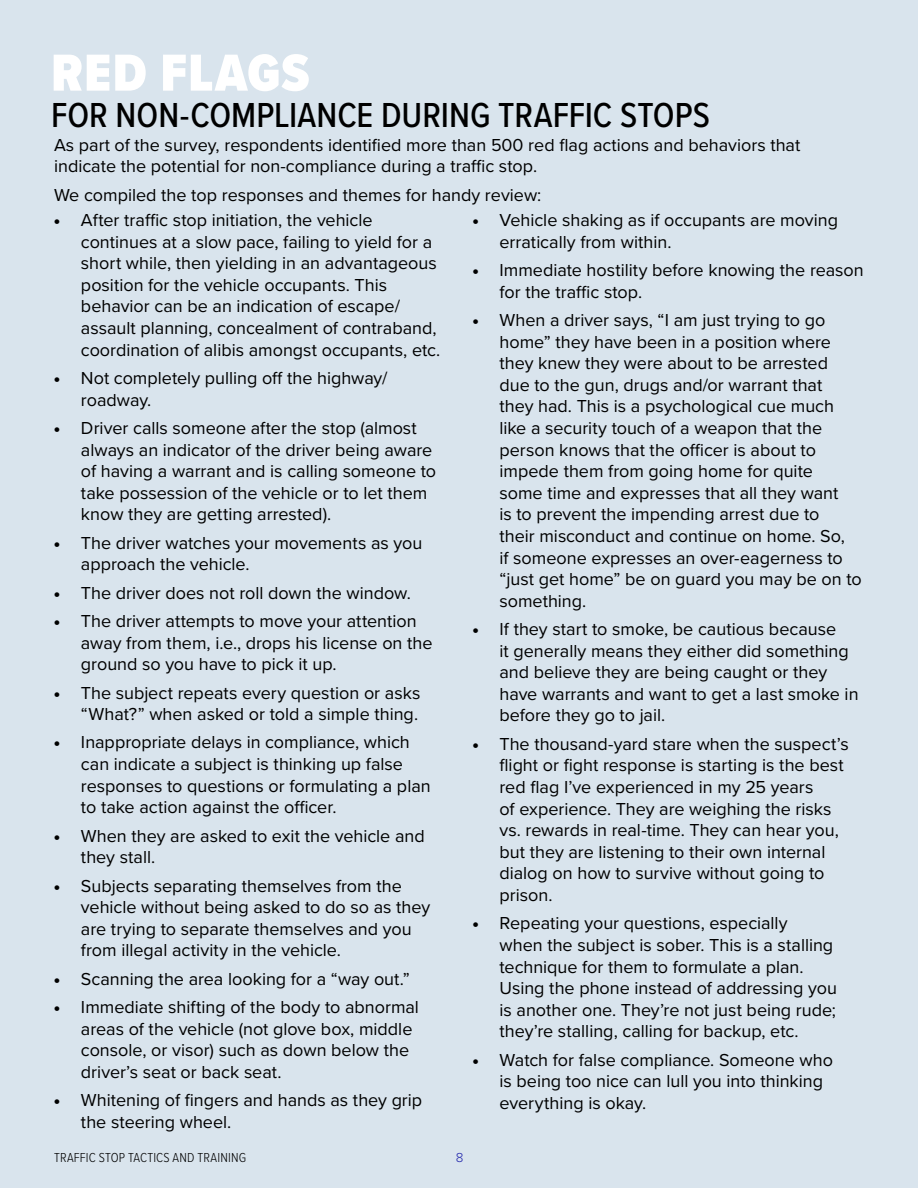
<style>
.page{position:relative;width:918px;height:1188px;background:#d9e4ed}
.page>*{position:absolute;margin:0;border:0;box-sizing:border-box;transform-origin:0 0}
.t1{font:900 54px "Proxima Nova Cond";letter-spacing:.02em;color:#fff}
.t2{font:500 36px "Proxima Nova Cond";color:#000}
.t3{font:18px/21.6px "Proxima Nova";color:#000}
.t4{font:300 13.5px "Proxima Nova Cond";letter-spacing:.01em;color:#000}
.t5{font:300 13.5px "Proxima Nova";color:#1e22aa}
.s1{font-weight:900}
</style>
<div class="page">
<h1 class="t1" style="left:51px;top:33px;width:260px">RED FLAGS</h1>
<h2 class="t2" style="left:51px;top:88px;width:660px">FOR NON-COMPLIANCE DURING TRAFFIC STOPS</h2>
<p class="t3" style="left:54px;top:133px;width:748px">As part of the survey, respondents identified more than 500 red flag actions and behaviors that indicate the potential for non-compliance during a traffic stop.</p>
<p class="t3" style="left:54px;top:183px;width:489px">We compiled the top responses and themes for handy review:</p>
<p class="t3" style="left:81px;top:208px;width:361px;text-indent:-27px"><span class="s1">•</span> After traffic stop initiation, the vehicle continues at a slow pace, failing to yield for a short while, then yielding in an advantageous position for the vehicle occupants. This behavior can be an indication of escape/ assault planning, concealment of contraband, coordination of alibis amongst occupants, etc.</p>
<p class="t3" style="left:81px;top:366px;width:308px;text-indent:-27px"><span class="s1">•</span> Not completely pulling off the highway/ roadway.</p>
<p class="t3" style="left:81px;top:416px;width:357px;text-indent:-27px"><span class="s1">•</span> Driver calls someone after the stop (almost always an indicator of the driver being aware of having a warrant and is calling someone to take possession of the vehicle or to let them know they are getting arrested).</p>
<p class="t3" style="left:81px;top:531px;width:343px;text-indent:-27px"><span class="s1">•</span> The driver watches your movements as you approach the vehicle.</p>
<p class="t3" style="left:54px;top:581px;width:358px"><span class="s1">•</span> The driver does not roll down the window.</p>
<p class="t3" style="left:81px;top:609px;width:353px;text-indent:-27px"><span class="s1">•</span> The driver attempts to move your attention away from them, i.e., drops his license on the ground so you have to pick it up.</p>
<p class="t3" style="left:54px;top:681px;width:368px;text-align:right"><span class="s1">•</span> The subject repeats every question or asks “What?” when asked or told a simple thing.</p>
<p class="t3" style="left:81px;top:731px;width:351px;text-indent:-27px"><span class="s1">•</span> Inappropriate delays in compliance, which can indicate a subject is thinking up false responses to questions or formulating a plan to take action against the officer.</p>
<p class="t3" style="left:81px;top:824px;width:345px;text-indent:-27px"><span class="s1">•</span> When they are asked to exit the vehicle and they stall.</p>
<p class="t3" style="left:81px;top:874px;width:351px;text-indent:-27px"><span class="s1">•</span> Subjects separating themselves from the vehicle without being asked to do so as they are trying to separate themselves and you from illegal activity in the vehicle.</p>
<p class="t3" style="left:54px;top:967px;width:357px"><span class="s1">•</span> Scanning the area looking for a “way out.”</p>
<p class="t3" style="left:81px;top:995px;width:340px;text-indent:-27px"><span class="s1">•</span> Immediate shifting of the body to abnormal areas of the vehicle (not glove box, middle console, or visor) such as down below the driver’s seat or back seat.</p>
<p class="t3" style="left:81px;top:1089px;width:343px;text-indent:-27px"><span class="s1">•</span> Whitening of fingers and hands as they grip the steering wheel.</p>
<p class="t4" style="left:54px;top:1148px;width:194px">TRAFFIC STOP TACTICS AND TRAINING</p>
<p class="t5" style="left:456px;top:1147px;width:9px">8</p>
<p class="t3" style="left:499px;top:208px;width:340px;text-indent:-27px"><span class="s1">•</span> Vehicle shaking as if occupants are moving erratically from within.</p>
<p class="t3" style="left:499px;top:258px;width:366px;text-indent:-27px"><span class="s1">•</span> Immediate hostility before knowing the reason for the traffic stop.</p>
<p class="t3" style="left:499px;top:308px;width:364px;text-indent:-27px"><span class="s1">•</span> When a driver says, “I am just trying to go home” they have been in a position where they knew they were about to be arrested due to the gun, drugs and/or warrant that<br>they had. This is a psychological cue much like a security touch of a weapon that the person knows that the officer is about to impede them from going home for quite<br>some time and expresses that all they want<br>is to prevent the impending arrest due to<br>their misconduct and continue on home. So,<br>if someone expresses an over-eagerness to “just get home” be on guard you may be on to something.</p>
<p class="t3" style="left:499px;top:617px;width:361px;text-indent:-27px"><span class="s1">•</span> If they start to smoke, be cautious because<br>it generally means they either did something and believe they are being caught or they have warrants and want to get a last smoke in before they go to jail.</p>
<p class="t3" style="left:499px;top:732px;width:351px;text-indent:-27px"><span class="s1">•</span> The thousand-yard stare when the suspect’s flight or fight response is starting is the best red flag I’ve experienced in my 25 years<br>of experience. They are weighing the risks vs. rewards in real-time. They can hear you, but they are listening to their own internal dialog on how to survive without going to prison.</p>
<p class="t3" style="left:499px;top:912px;width:339px;text-indent:-27px"><span class="s1">•</span> Repeating your questions, especially<br>when the subject is sober. This is a stalling technique for them to formulate a plan.<br>Using the phone instead of addressing you is another one. They’re not just being rude; they’re stalling, calling for backup, etc.</p>
<p class="t3" style="left:499px;top:1048px;width:335px;text-indent:-27px"><span class="s1">•</span> Watch for false compliance. Someone who is being too nice can lull you into thinking everything is okay.</p>
</div>
